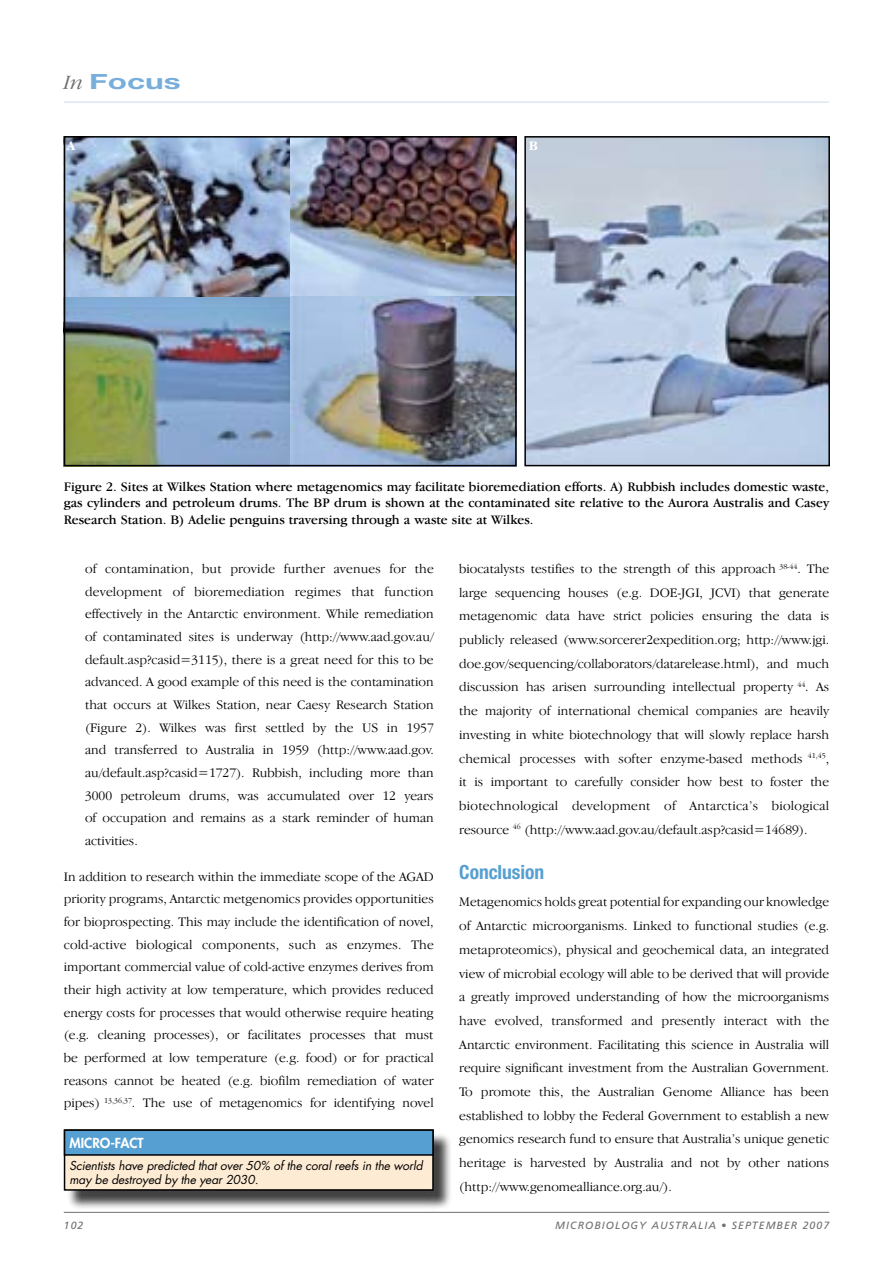
<style>
.page{position:relative;width:893px;height:1263px;background:#fff}
.page>*{position:absolute;margin:0;border:0;box-sizing:border-box;transform-origin:0 0}
.t1{font:700 21px "Helvetica Neue";color:#78aedb;scale:1.5 1}
.t2{font:700 condensed 19.5px "Helvetica Neue";color:#569fd3}
.t3{font:300 13.5px/23.7px "Garamond IT Cby BT";color:#000;text-align:justify}
.t4{font:13.5px/16.5px "Garamond IT Cby BT";color:#000;text-align:justify}
.t5{font:800 13.5px "Futura";color:#fff}
.t6{font:700 13.5px "Garamond IT Cby BT";color:#fff}
.t7{font:italic 12px/14.4px "Futura";letter-spacing:-.01em;color:#000}
.t8{font:italic 10.5px "Frutiger";letter-spacing:.1em;color:#6d6f71}
.s1{font-family:"Garamond IT Cby BT";font-weight:300;font-style:italic;color:#6d6f71}
</style>
<div class="page">
<hr style="left:64px;top:1212px;width:765px;height:1px;background:#6d6f71">
<hr style="left:64px;top:102px;width:765px;height:1px;background:#c9dbef">
<div style="left:66px;top:1132px;width:386px;height:77px;background:#000;opacity:.75"></div>
<div style="left:65px;top:1130px;width:368px;height:60px;background:#feebd3"></div>
<div style="left:64px;top:1129px;width:370px;height:62px;border:2px solid #000"></div>
<div style="left:65px;top:1130px;width:368px;height:25px;background:#569fd3"></div>
<div style="left:64px;top:1129px;width:370px;height:27px;border:2px solid #000"></div>
<img style="left:67px;top:297px;width:223px;height:166px">
<img style="left:67px;top:139px;width:223px;height:158px">
<img style="left:290px;top:139px;width:224px;height:324px">
<img style="left:527px;top:139px;width:300px;height:324px">
<div style="left:524px;top:136px;width:306px;height:330px;border:2px solid #000"></div>
<div style="left:64px;top:136px;width:453px;height:330px;border:2px solid #000"></div>
<h1 class="t1" style="left:64px;top:68px;width:79px"><span class="s1">In</span> Focus</h1>
<p class="t6" style="left:67px;top:138px;width:10px">A</p>
<p class="t6" style="left:529px;top:138px;width:11px">B</p>
<p class="t4" style="left:64px;top:478px;width:767px">Figure 2. Sites at Wilkes Station where metagenomics may facilitate bioremediation efforts. A) Rubbish includes domestic waste, gas cylinders and petroleum drums. The BP drum is shown at the contaminated site relative to the Aurora Australis and Casey Research Station. B) Adelie penguins traversing through a waste site at Wilkes.</p>
<p class="t3" style="left:85px;top:557px;width:350px;line-height:22.6px">of contamination, but provide further avenues for the development of bioremediation regimes that function effectively in the Antarctic environment. While remediation of contaminated sites is underway (http://www.aad.gov.au/ default.asp?casid=3115), there is a great need for this to be advanced. A good example of this need is the contamination that occurs at Wilkes Station, near Caesy Research Station (Figure 2). Wilkes was first settled by the US in 1957 and transferred to Australia in 1959 (http://www.aad.gov. au/default.asp?casid=1727). Rubbish, including more than 3000 petroleum drums, was accumulated over 12 years of occupation and remains as a stark reminder of human activities.</p>
<p class="t3" style="left:64px;top:865px;width:371px;line-height:22.6px">In addition to research within the immediate scope of the AGAD priority programs, Antarctic metgenomics provides opportunities for bioprospecting. This may include the identification of novel, cold-active biological components, such as enzymes. The important commercial value of cold-active enzymes derives from their high activity at low temperature, which provides reduced energy costs for processes that would otherwise require heating (e.g. cleaning processes), or facilitates processes that must be performed at low temperature (e.g. food) or for practical reasons cannot be heated (e.g. biofilm remediation of water pipes) <sup>13,36,37</sup>. The use of metagenomics for identifying novel</p>
<p class="t5" style="left:70px;top:1134px;width:76px">MICRO-FACT</p>
<p class="t7" style="left:70px;top:1158px;width:355px">Scientists have predicted that over 50% of the coral reefs in the world may be destroyed by the year 2030.</p>
<p class="t3" style="left:459px;top:557px;width:371px">biocatalysts testifies to the strength of this approach <sup>38-44</sup>. The large sequencing houses (e.g. DOE-JGI, JCVI) that generate metagenomic data have strict policies ensuring the data is publicly released (www.sorcerer2expedition.org; http://www.jgi. doe.gov/sequencing/collaborators/datarelease.html), and much discussion has arisen surrounding intellectual property <sup>44</sup>. As the majority of international chemical companies are heavily investing in white biotechnology that will slowly replace harsh chemical processes with softer enzyme-based methods <sup>41,45</sup>, it is important to carefully consider how best to foster the biotechnological development of Antarctica’s biological resource <sup>46</sup> (http://www.aad.gov.au/default.asp?casid=14689).</p>
<h2 class="t2" style="left:459px;top:860px;width:87px">Conclusion</h2>
<p class="t3" style="left:459px;top:890px;width:371px">Metagenomics holds great potential for expanding our knowledge of Antarctic microorganisms. Linked to functional studies (e.g. metaproteomics), physical and geochemical data, an integrated view of microbial ecology will able to be derived that will provide a greatly improved understanding of how the microorganisms have evolved, transformed and presently interact with the Antarctic environment. Facilitating this science in Australia will require significant investment from the Australian Government.<br>To promote this, the Australian Genome Alliance has been established to lobby the Federal Government to establish a new genomics research fund to ensure that Australia’s unique genetic heritage is harvested by Australia and not by other nations (http://www.genomealliance.org.au/).</p>
<p class="t8" style="left:64px;top:1219px;width:21px">102</p>
<p class="t8" style="left:555px;top:1219px;width:275px">MICROBIOLOGY AUSTRALIA • SEPTEMBER 2007</p>
</div>
